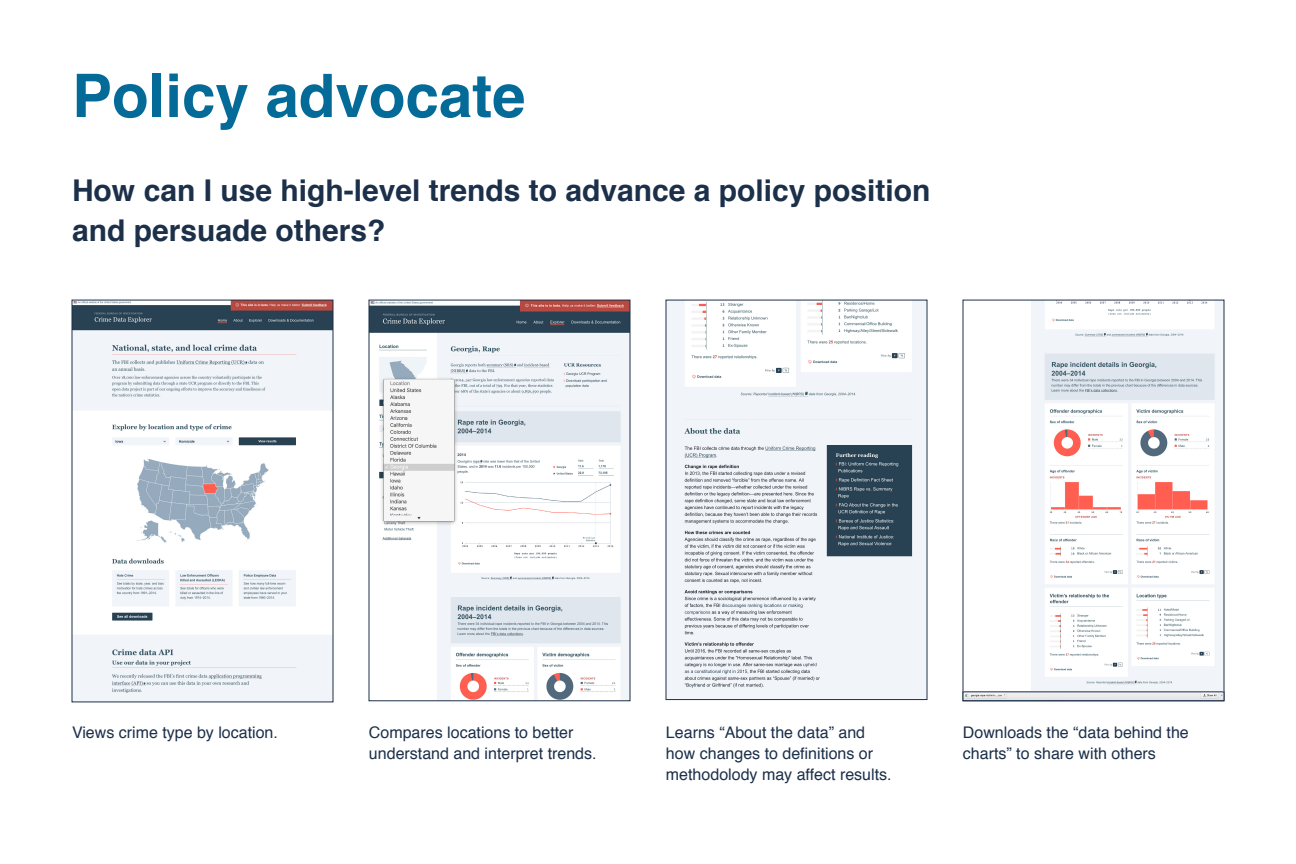
<style>
.page{position:relative;width:1296px;height:864px;background:#fff}
.page>*{position:absolute;margin:0;border:0;box-sizing:border-box;transform-origin:0 0}
.t1{font:700 60px "Helvetica";color:#046b99}
.t2{font:700 30px/40.2px "Helvetica";color:#1c304a}
.t3{font:16px/21px "Helvetica";color:#1c304a}
</style>
<div class="page">
<img style="left:74px;top:302px;width:257px;height:398px">
<img style="left:371px;top:302px;width:257px;height:397px">
<img style="left:378px;top:375px;width:81px;height:152px">
<img style="left:668px;top:302px;width:257px;height:396px">
<img style="left:965px;top:302px;width:257px;height:390px">
<img style="left:965px;top:694px;width:257px;height:5px">
<div style="left:963px;top:692px;width:261px;height:9px;border:1px solid #1c304a"></div>
<h1 class="t1" style="left:72px;top:47px;width:455px">Policy advocate</h1>
<h2 class="t2" style="left:72px;top:171px;width:860px">How can I use high-level trends to advance a policy position and persuade others?</h2>
<p class="t3" style="left:72px;top:722px;width:208px">Views crime type by location.</p>
<p class="t3" style="left:369px;top:722px;width:229px">Compares locations to better understand and interpret trends.</p>
<p class="t3" style="left:666px;top:722px;width:227px">Learns “About the data” and how changes to definitions or methodolody may affect results.</p>
<p class="t3" style="left:963px;top:722px;width:227px">Downloads the “data behind the charts” to share with others</p>
</div>
